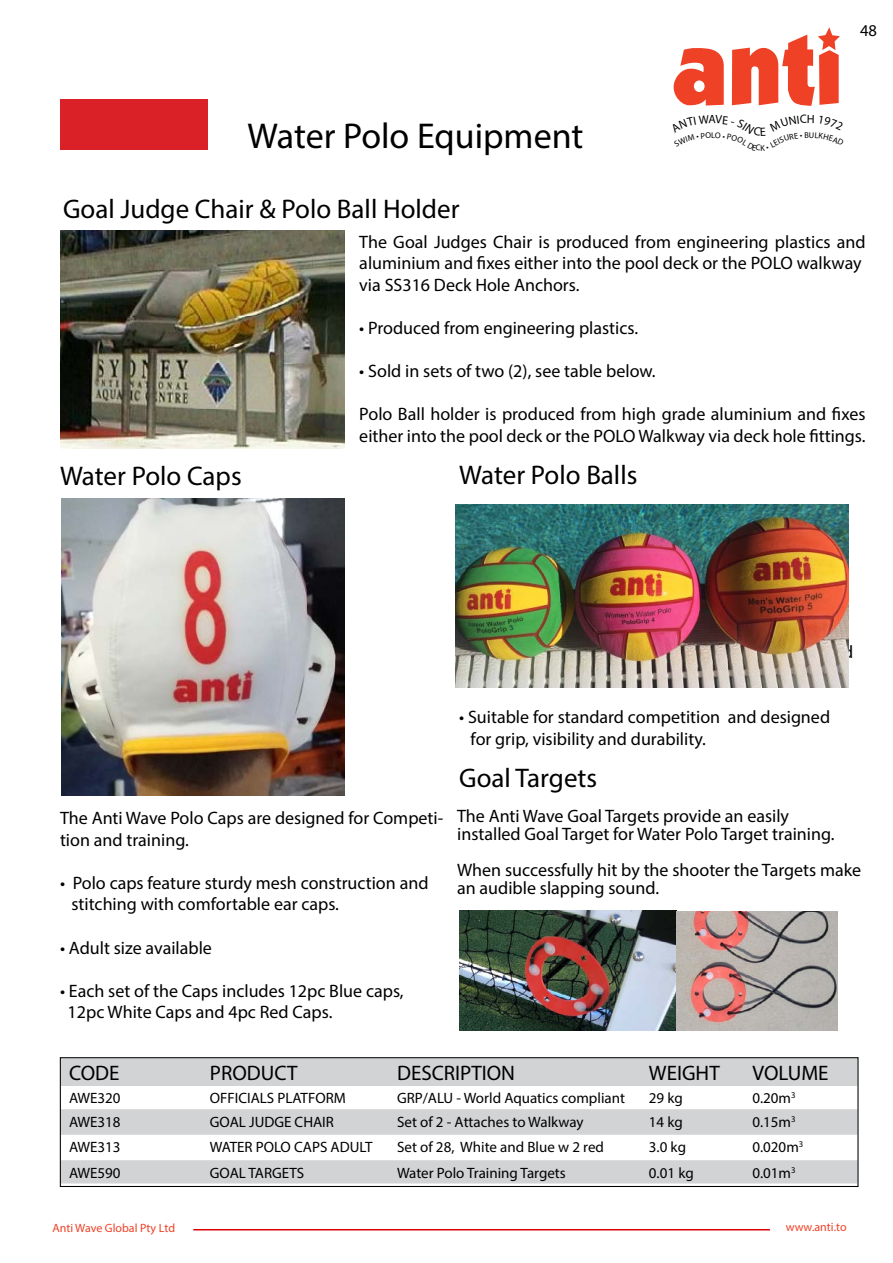
<style>
.page{position:relative;width:893px;height:1263px;background:#fff}
.page>*{position:absolute;margin:0;border:0;box-sizing:border-box;transform-origin:0 0}
.t1{font:36px "Myriad Pro";color:#000}
.t2{font:27px "Myriad Pro";color:#000}
.t3{font:21px "Myriad Pro";color:#000}
.t4{font:18px/21.6px "Myriad Pro";color:#000}
.t5{font:16.5px "Myriad Pro";color:#000}
.t6{font:15px "Myriad Pro";color:#000}
.t7{font:12px "Myriad Pro";color:#f04227}
</style>
<div class="page">
<svg style="left:673px;top:48px;width:51px;height:58px"></svg>
<svg style="left:732px;top:27px;width:108px;height:79px"></svg>
<hr style="left:193px;top:1229px;width:577px;height:1px;background:#d00">
<div style="left:60px;top:99px;width:147px;height:51px;background:#da2128"></div>
<img style="left:60px;top:231px;width:284px;height:218px">
<svg style="left:62px;top:1059px;width:794px;height:124px;fill:#d1d3d4"></svg>
<div style="left:60px;top:1057px;width:798px;height:130px;border:1px solid #000"></div>
<img style="left:61px;top:498px;width:283px;height:297px">
<img style="left:459px;top:911px;width:378px;height:120px">
<img style="left:455px;top:504px;width:393px;height:184px">
<h1 class="t1" style="left:248px;top:114px;width:337px">Water Polo Equipment</h1>
<h2 class="t2" style="left:63px;top:193px;width:398px">Goal Judge Chair &amp; Polo Ball Holder</h2>
<p class="t5" style="left:860px;top:20px;width:18px">48</p>
<h2 class="t2" style="left:60px;top:459px;width:183px">Water Polo Caps</h2>
<p class="t4" style="left:359px;top:230px;width:508px">The Goal Judges Chair is produced from engineering plastics and aluminium and fixes either into the pool deck or the POLO walkway via SS316 Deck Hole Anchors.</p>
<p class="t4" style="left:359px;top:317px;width:280px">• Produced from engineering plastics.</p>
<p class="t4" style="left:359px;top:360px;width:298px">• Sold in sets of two (2), see table below.</p>
<p class="t4" style="left:359px;top:403px;width:508px">Polo Ball holder is produced from high grade aluminium and fixes either into the pool deck or the POLO Walkway via deck hole fittings.</p>
<h2 class="t2" style="left:459px;top:459px;width:180px">Water Polo Balls</h2>
<p class="t4" style="left:471px;top:706px;width:361px;text-indent:-11px">• Suitable for standard competition and designed for grip, visibility and durability.</p>
<p class="t4" style="left:60px;top:807px;width:385px">The Anti Wave Polo Caps are designed for Competi&shy;tion and training.</p>
<p class="t4" style="left:71px;top:872px;width:359px;text-indent:-11px">• Polo caps feature sturdy mesh construction and stitching with comfortable ear caps.</p>
<p class="t4" style="left:60px;top:936px;width:153px">• Adult size available</p>
<p class="t4" style="left:68px;top:980px;width:338px;text-indent:-8px">• Each set of the Caps includes 12pc Blue caps,<br>12pc White Caps and 4pc Red Caps.</p>
<h2 class="t2" style="left:459px;top:761px;width:139px">Goal Targets</h2>
<p class="t4" style="left:457px;top:806px;width:379px;line-height:18px">The Anti Wave Goal Targets provide an easily installed Goal Target for Water Polo Target training.</p>
<p class="t4" style="left:457px;top:860px;width:406px;line-height:18px">When successfully hit by the shooter the Targets make an audible slapping sound.</p>
<p class="t3" style="left:69px;top:1060px;width:52px">CODE</p>
<p class="t3" style="left:210px;top:1060px;width:89px">PRODUCT</p>
<p class="t3" style="left:397px;top:1060px;width:120px">DESCRIPTION</p>
<p class="t3" style="left:649px;top:1060px;width:72px">WEIGHT</p>
<p class="t3" style="left:752px;top:1060px;width:78px">VOLUME</p>
<p class="t6" style="left:69px;top:1089px;width:53px">AWE320</p>
<p class="t6" style="left:210px;top:1089px;width:137px">OFFICIALS PLATFORM</p>
<p class="t6" style="left:397px;top:1089px;width:229px">GRP/ALU - World Aquatics compliant</p>
<p class="t6" style="left:649px;top:1089px;width:35px">29 kg</p>
<p class="t6" style="left:752px;top:1089px;width:45px">0.20m<sup>3</sup></p>
<p class="t6" style="left:69px;top:1112px;width:53px">AWE318</p>
<p class="t6" style="left:210px;top:1112px;width:126px">GOAL JUDGE CHAIR</p>
<p class="t6" style="left:397px;top:1112px;width:188px">Set of 2 - Attaches to Walkway</p>
<p class="t6" style="left:649px;top:1112px;width:35px">14 kg</p>
<p class="t6" style="left:752px;top:1112px;width:45px">0.15m<sup>3</sup></p>
<p class="t6" style="left:69px;top:1138px;width:53px">AWE313</p>
<p class="t6" style="left:210px;top:1138px;width:164px">WATER POLO CAPS ADULT</p>
<p class="t6" style="left:397px;top:1138px;width:208px">Set of 28, White and Blue w 2 red</p>
<p class="t6" style="left:649px;top:1138px;width:39px">3.0 kg</p>
<p class="t6" style="left:752px;top:1138px;width:52px">0.020m<sup>3</sup></p>
<p class="t6" style="left:69px;top:1163px;width:53px">AWE590</p>
<p class="t6" style="left:210px;top:1163px;width:96px">GOAL TARGETS</p>
<p class="t6" style="left:397px;top:1163px;width:170px">Water Polo Training Targets</p>
<p class="t6" style="left:649px;top:1163px;width:46px">0.01 kg</p>
<p class="t6" style="left:752px;top:1163px;width:45px">0.01m<sup>3</sup></p>
<p class="t7" style="left:52px;top:1220px;width:124px">Anti Wave Global Pty Ltd</p>
<p class="t7" style="left:786px;top:1220px;width:62px">www.anti.to</p>
</div>
